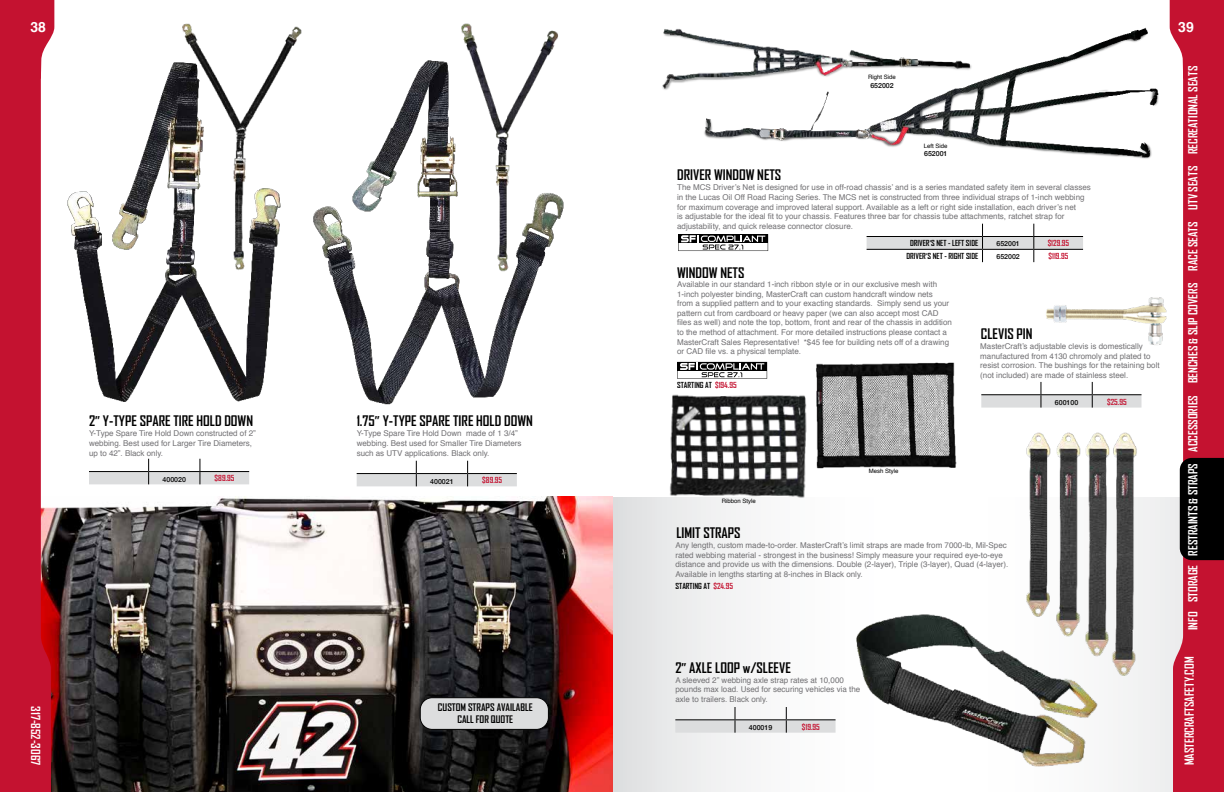
<style>
.page{position:relative;width:1224px;height:792px;background:#fff}
.page>*{position:absolute;margin:0;border:0;box-sizing:border-box;transform-origin:0 0}
.t1{font:14px "ACG10 East";color:#000}
.t2{font:700 14px "Helvetica";color:#fff}
.t3{font:12px "ACG10 East";color:#fff}
.t4{font:10px/11.4px "ACG10 East";color:#000;text-align:center}
.t5{font:8px/9.6px "Helvetica";color:#717073}
.t6{font:8px "ACG10 East";color:#000}
.t7{font:8px "ACG10 East";color:#c41230}
.t8{font:500 7px "Helvetica Neue";color:#000}
.t9{font:6px "Helvetica";color:#000}
.s1{color:#c41230}
</style>
<div class="page">
<svg style="left:612px;top:497px;width:558px;height:295px"></svg>
<img style="left:1046px;top:297px;width:121px;height:48px">
<img style="left:1021px;top:432px;width:124px;height:253px">
<svg style="left:981px;top:382px;width:161px;height:26px"></svg>
<hr style="left:981px;top:394px;width:60px;height:1px;background:#000">
<hr style="left:1041px;top:394px;width:51px;height:1px;background:#000">
<hr style="left:1092px;top:394px;width:50px;height:1px;background:#000">
<img style="left:54px;top:497px;width:558px;height:295px">
<div style="left:420px;top:698px;width:128px;height:31px;background:#dcddde;border-radius:12px"></div>
<div style="left:420px;top:697px;width:129px;height:33px;border:1px solid #000;border-radius:12px"></div>
<img style="left:67px;top:64px;width:206px;height:338px">
<img style="left:313px;top:60px;width:222px;height:345px">
<img style="left:449px;top:23px;width:115px;height:257px">
<img style="left:173px;top:23px;width:129px;height:251px">
<svg style="left:89px;top:459px;width:160px;height:25px"></svg>
<hr style="left:89px;top:471px;width:60px;height:1px;background:#000">
<hr style="left:149px;top:471px;width:51px;height:1px;background:#000">
<hr style="left:200px;top:471px;width:49px;height:1px;background:#000">
<svg style="left:357px;top:461px;width:160px;height:25px"></svg>
<hr style="left:357px;top:473px;width:59px;height:1px;background:#000">
<hr style="left:416px;top:473px;width:52px;height:1px;background:#000">
<hr style="left:468px;top:473px;width:49px;height:1px;background:#000">
<svg style="left:675px;top:707px;width:161px;height:26px"></svg>
<hr style="left:675px;top:719px;width:60px;height:1px;background:#000">
<hr style="left:735px;top:719px;width:51px;height:1px;background:#000">
<hr style="left:786px;top:719px;width:50px;height:1px;background:#000">
<img style="left:849px;top:608px;width:254px;height:164px">
<svg style="left:678px;top:234px;width:90px;height:17px"></svg>
<svg style="left:677px;top:362px;width:90px;height:17px"></svg>
<img style="left:704px;top:21px;width:466px;height:138px">
<img style="left:662px;top:21px;width:322px;height:89px">
<svg style="left:867px;top:224px;width:216px;height:38px"></svg>
<hr style="left:867px;top:236px;width:116px;height:1px;background:#000">
<hr style="left:983px;top:236px;width:51px;height:1px;background:#000">
<hr style="left:1034px;top:236px;width:49px;height:1px;background:#000">
<hr style="left:867px;top:249px;width:116px;height:1px;background:#000">
<hr style="left:983px;top:249px;width:51px;height:1px;background:#000">
<hr style="left:1034px;top:249px;width:49px;height:1px;background:#000">
<img style="left:658px;top:394px;width:164px;height:117px">
<img style="left:801px;top:362px;width:156px;height:111px">
<svg style="left:0;top:0;width:54px;height:792px;background:#ca334b"></svg>
<svg style="left:1170px;top:0;width:54px;height:792px;background:#ba3f54"></svg>
<h1 class="t2" style="left:30px;top:16px;width:17px">38</h1>
<h1 class="t2" style="left:1178px;top:16px;width:17px">39</h1>
<h1 class="t1" style="left:89px;top:414px;width:166px">2” Y-TYPE SPARE TIRE HOLD DOWN</h1>
<h1 class="t1" style="left:357px;top:414px;width:178px">1.75” Y-TYPE SPARE TIRE HOLD DOWN</h1>
<p class="t5" style="left:89px;top:429px;width:168px">Y-Type Spare Tire Hold Down constructed of 2” webbing. Best used for Larger Tire Diameters, up to 42”. Black only.</p>
<p class="t5" style="left:357px;top:429px;width:166px">Y-Type Spare Tire Hold Down made of 1 3/4” webbing. Best used for Smaller Tire Diameters such as UTV applications. Black only.</p>
<p class="t8" style="left:163px;top:474px;width:25px">400020</p>
<p class="t7" style="left:215px;top:475px;width:21px">$89.95</p>
<p class="t8" style="left:430px;top:476px;width:25px">400021</p>
<p class="t7" style="left:482px;top:477px;width:21px">$89.95</p>
<h2 class="t3" style="left:41px;top:706px;width:61px;rotate:90deg">317-852-3067</h2>
<p class="t4" style="left:438px;top:702px;width:96px">CUSTOM STRAPS AVAILABLE<br>CALL FOR QUOTE</p>
<h1 class="t1" style="left:677px;top:168px;width:106px">DRIVER WINDOW NETS</h1>
<p class="t9" style="left:868px;top:73px;width:29px">Right Side</p>
<p class="t8" style="left:870px;top:80px;width:25px">652002</p>
<p class="t9" style="left:924px;top:141px;width:25px">Left Side</p>
<p class="t8" style="left:924px;top:148px;width:25px">652001</p>
<p class="t5" style="left:677px;top:183px;width:415px">The MCS Driver’s Net is designed for use in off-road chassis’ and is a series mandated safety item in several classes in the Lucas Oil Off Road Racing Series. The MCS net is constructed from three individual straps of 1-inch webbing for maximum coverage and improved lateral support. Available as a left or right side installation, each driver’s net<br>is adjustable for the ideal fit to your chassis. Features three bar for chassis tube attachments, ratchet strap for adjustability, and quick release connector closure.</p>
<h1 class="t1" style="left:677px;top:266px;width:69px">WINDOW NETS</h1>
<p class="t6" style="left:910px;top:239px;width:70px">DRIVER’S NET - LEFT SIDE</p>
<p class="t8" style="left:996px;top:238px;width:25px">652001</p>
<p class="t7" style="left:1048px;top:239px;width:23px">$129.95</p>
<p class="t6" style="left:906px;top:252px;width:73px">DRIVER’S NET - RIGHT SIDE</p>
<p class="t8" style="left:996px;top:251px;width:25px">652002</p>
<p class="t7" style="left:1048px;top:252px;width:21px">$119.95</p>
<p class="t5" style="left:677px;top:280px;width:276px">Available in our standard 1-inch ribbon style or in our exclusive mesh with 1-inch polyester binding, MasterCraft can custom handcraft window nets<br>from a supplied pattern and to your exacting standards. Simply send us your pattern cut from cardboard or heavy paper (we can also accept most CAD files as well) and note the top, bottom, front and rear of the chassis in addition to the method of attachment. For more detailed instructions please contact a MasterCraft Sales Representative! *$45 fee for building nets off of a drawing or CAD file vs. a physical template.</p>
<p class="t6" style="left:677px;top:381px;width:61px">STARTING AT <span class="s1">$194.95</span></p>
<p class="t9" style="left:722px;top:496px;width:36px">Ribbon Style</p>
<h1 class="t1" style="left:676px;top:526px;width:66px">LIMIT STRAPS</h1>
<p class="t9" style="left:869px;top:467px;width:31px">Mesh Style</p>
<h1 class="t1" style="left:981px;top:327px;width:53px">CLEVIS PIN</h1>
<p class="t5" style="left:980px;top:342px;width:181px">MasterCraft’s adjustable clevis is domestically manufactured from 4130 chromoly and plated to resist corrosion. The bushings for the retaining bolt (not included) are made of stainless steel.</p>
<p class="t8" style="left:1055px;top:397px;width:25px">600100</p>
<p class="t7" style="left:1107px;top:398px;width:21px">$25.95</p>
<p class="t5" style="left:675px;top:541px;width:335px">Any length, custom made-to-order. MasterCraft’s limit straps are made from 7000-lb, Mil-Spec rated webbing material - strongest in the business! Simply measure your required eye-to-eye distance and provide us with the dimensions. Double (2-layer), Triple (3-layer), Quad (4-layer).<br>Available in lengths starting at 8-inches in Black only.</p>
<p class="t6" style="left:676px;top:582px;width:59px">STARTING AT <span class="s1">$24.95</span></p>
<h1 class="t1" style="left:675px;top:661px;width:117px">2” AXLE LOOP w/SLEEVE</h1>
<p class="t5" style="left:675px;top:675px;width:186px">A sleeved 2” webbing axle strap rates at 10,000 pounds max load. Used for securing vehicles via the axle to trailers. Black only.</p>
<p class="t8" style="left:749px;top:722px;width:25px">400019</p>
<p class="t7" style="left:802px;top:723px;width:20px">$19.95</p>
<h2 class="t3" style="left:1187px;top:630px;width:566px;rotate:-90deg">INFO STORAGE RESTRAINTS &amp; STRAPS ACCESSORIES BENCHES &amp; SLIP COVERS RACE SEATS UTV SEATS RECREATIONAL SEATS</h2>
<h2 class="t3" style="left:1183px;top:765px;width:110px;rotate:-90deg">MASTERCRAFTSAFETY.COM</h2>
</div>
